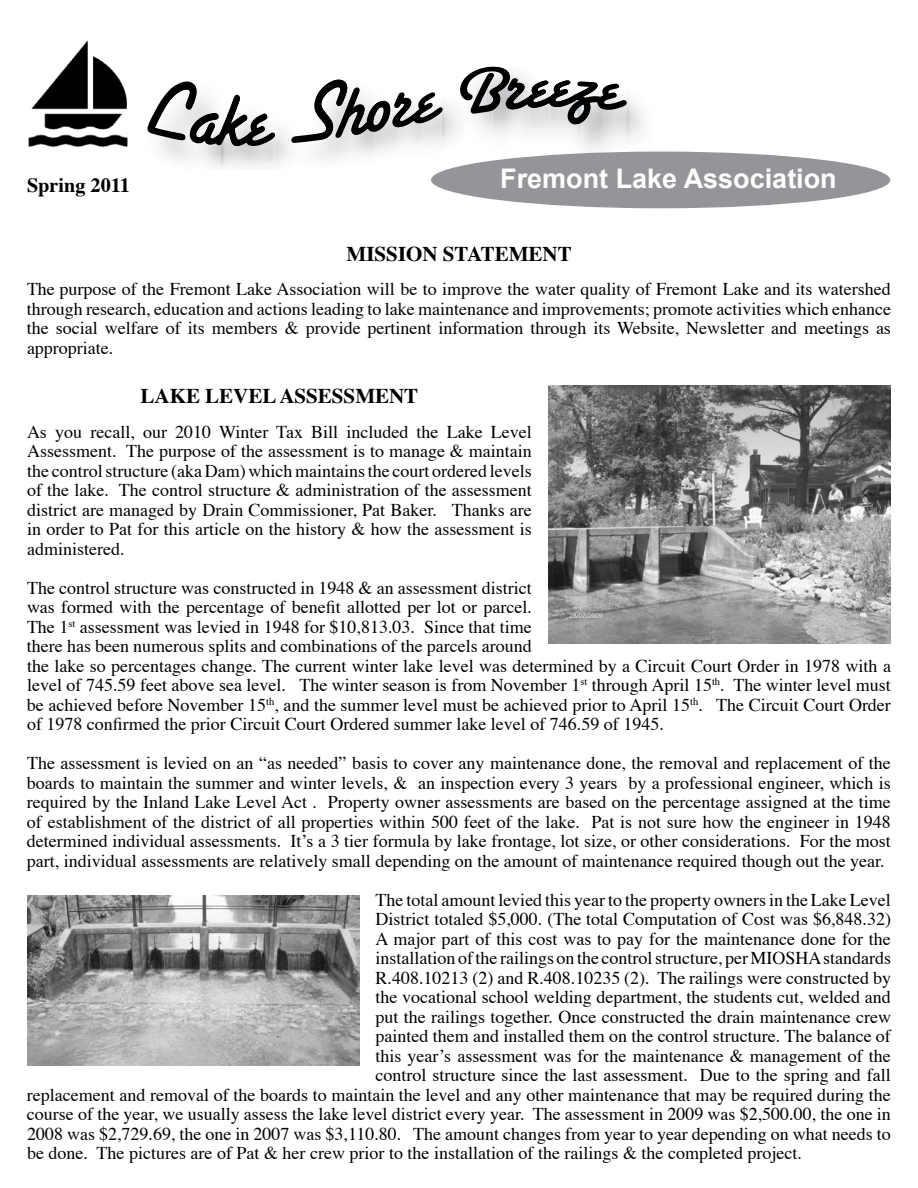
<style>
.page{position:relative;width:918px;height:1188px;background:#fff}
.page>*{position:absolute;margin:0;border:0;box-sizing:border-box;transform-origin:0 0}
.t1{font:700 27px "Arial";color:#fff}
.t2{font:700 21px "Times";color:#000}
.t3{font:700 20.25px "Times";color:#000}
.t4{font:18px/19.5px "Times";color:#000;text-align:justify}
</style>
<div class="page">
<img style="left:28px;top:40px;width:100px;height:108px">
<img style="left:197px;top:146px;width:31px;height:24px">
<img style="left:245px;top:146px;width:29px;height:21px">
<svg style="left:147px;top:81px;width:129px;height:65px"></svg>
<img style="left:442px;top:143px;width:26px;height:27px">
<img style="left:530px;top:154px;width:28px;height:3px">
<img style="left:558px;top:153px;width:20px;height:2px">
<svg style="left:291px;top:66px;width:359px;height:77px"></svg>
<div style="left:431px;top:152px;width:459px;height:56px;background:#939598;border-radius:50%"></div>
<img style="left:548px;top:386px;width:343px;height:258px">
<img style="left:27px;top:896px;width:332px;height:169px">
<p class="t3" style="left:27px;top:166px;width:104px">SPRING 2011</p>
<h1 class="t1" style="left:500px;top:163px;width:338px">Fremont Lake Association</h1>
<p class="t2" style="left:347px;top:234px;width:227px">MISSION STATEMENT</p>
<p class="t4" style="left:27px;top:278px;width:866px">The purpose of the Fremont Lake Association will be to improve the water quality of Fremont Lake and its watershed through research, education and actions leading to lake maintenance and improvements; promote activities which enhance the social welfare of its members &amp; provide pertinent information through its Website, Newsletter and meetings as appropriate.</p>
<p class="t2" style="left:141px;top:376px;width:153px">LAKE LEVEL ASSESS</p>
<p class="t2" style="left:355px;top:376px;width:35px">MENT</p>
<p class="t4" style="left:27px;top:420px;width:506px">As you recall, our 2010 Winter Tax Bill included the Lake Level Assessment. The purpose of the assessment is to manage &amp; maintain the controlstructure (aka Dam) whichmaintainsthe court ordered levels of the lake. The control structure &amp; administration of the assessment district are managed by Drain Commissioner, Pat Baker. Thanks are in order to Pat for this article on the history &amp; how the assessment is administered.</p>
<p class="t4" style="left:27px;top:576px;width:866px;text-align:left">The control structure was constructed in 1948 &amp; an assessment district<br>was formed with the percentage of benefit allotted per lot or parcel.<br>The 1<sup>st</sup> assessment was levied in 1948 for $10,813.03. Since that time<br>there has been numerous splits and combinations of the parcels around<br>the lake so percentages change. The current winter lake level was determined by a Circuit Court Order in 1978 with a level of 745.59 feet above sea level. The winter season is from November 1<sup>st</sup> through April 15<sup>th</sup>. The winter level must be achieved before November 15<sup>th</sup>, and the summer level must be achieved prior to April 15<sup>th</sup>. The Circuit Court Order of 1978 confirmed the prior Circuit Court Ordered summer lake level of 746.59 of 1945.</p>
<p class="t4" style="left:27px;top:752px;width:866px">The assessment is levied on an “as needed” basis to cover any maintenance done, the removal and replacement of the boards to maintain the summer and winter levels, &amp; an inspection every 3 years by a professional engineer, which is required by the Inland Lake Level Act . Property owner assessments are based on the percentage assigned at the time of establishment of the district of all properties within 500 feet of the lake. Pat is not sure how the engineer in 1948 determined individual assessments. It’s a 3 tier formula by lake frontage, lot size, or other considerations. For the most part, individual assessments are relatively small depending on the amount of maintenance required though out the year.</p>
<p class="t4" style="left:375px;top:888px;width:517px">The total amount levied this year to the property owners in the Lake Level</p>
<p class="t4" style="left:376px;top:908px;width:517px">District totaled $5,000. (The total Computation of Cost was $6,848.32)</p>
<p class="t4" style="left:376px;top:927px;width:517px">A major part of this cost was to pay for the maintenance done for the</p>
<p class="t4" style="left:376px;top:947px;width:517px">installation ofthe railings on the controlstructure, perMIOSHAstandards</p>
<p class="t4" style="left:376px;top:966px;width:517px">R.408.10213 (2) and R.408.10235 (2). The railings were constructed by</p>
<p class="t4" style="left:376px;top:986px;width:517px">the vocational school welding department, the students cut, welded and</p>
<p class="t4" style="left:376px;top:1005px;width:517px">put the railings together. Once constructed the drain maintenance crew</p>
<p class="t4" style="left:376px;top:1025px;width:517px">painted them and installed them on the control structure. The balance of</p>
<p class="t4" style="left:376px;top:1044px;width:517px">this year’s assessment was for the maintenance &amp; management of the</p>
<p class="t4" style="left:376px;top:1064px;width:517px">control structure since the last assessment. Due to the spring and fall</p>
<p class="t4" style="left:27px;top:1083px;width:865px">replacement and removal of the boards to maintain the level and any other maintenance that may be required during the</p>
<p class="t4" style="left:27px;top:1103px;width:865px">course of the year, we usually assess the lake level district every year. The assessment in 2009 was $2,500.00, the one in</p>
<p class="t4" style="left:27px;top:1122px;width:865px">2008 was $2,729.69, the one in 2007 was $3,110.80. The amount changes from year to year depending on what needs to</p>
<p class="t4" style="left:27px;top:1142px;width:777px">be done. The pictures are of Pat &amp; her crew prior to the installation of the railings &amp; the completed project.</p>
</div>
